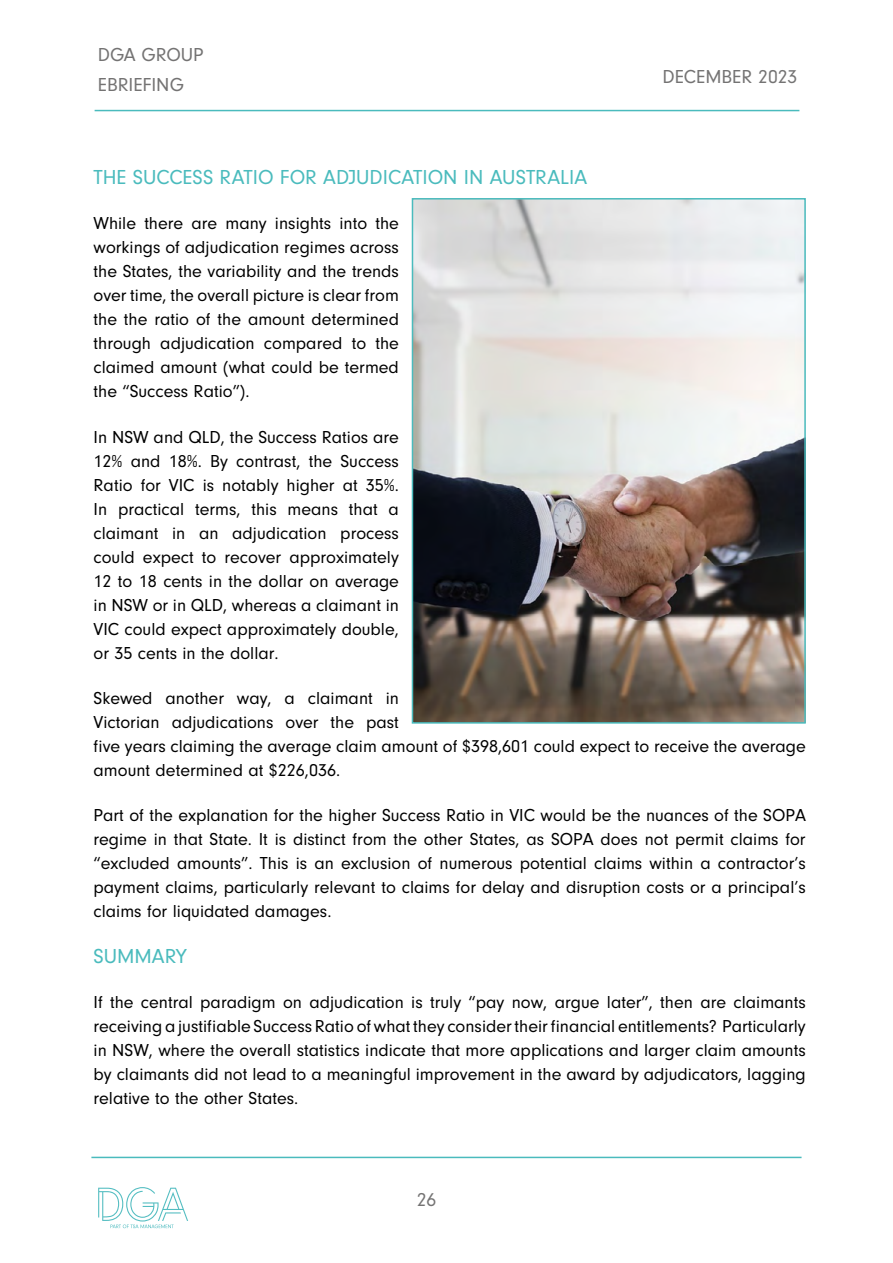
<style>
.page{position:relative;width:893px;height:1263px;background:#fff}
.page>*{position:absolute;margin:0;border:0;box-sizing:border-box;transform-origin:0 0}
.t1{font:21px "Neuzeit Gro";color:#4abbbd}
.t2{font:19.5px/30px "Neuzeit Gro";color:#747373}
.t3{font:18px/24px "Neuzeit Gro";color:#000;text-align:justify}
</style>
<div class="page">
<hr style="left:91px;top:1157px;width:710px;height:1px;background:#4abbbd">
<hr style="left:95px;top:110px;width:704px;height:1px;background:#4abbbd">
<svg style="left:98px;top:1187px;width:90px;height:41px"></svg>
<img style="left:415px;top:201px;width:388px;height:520px">
<div style="left:412px;top:198px;width:394px;height:526px;border:2px solid #4abbbd"></div>
<p class="t2" style="left:98px;top:40px;width:107px">DGA GROUP<br>EBRIEFING</p>
<p class="t2" style="left:662px;top:62px;width:136px">DECEMBER 2023</p>
<p class="t1" style="left:94px;top:166px;width:495px">THE SUCCESS RATIO FOR ADJUDICATION IN AUSTRALIA</p>
<p class="t3" style="left:94px;top:212px;width:307px">While there are many insights into the workings of adjudication regimes across the States, the variability and the trends over time, the overall picture is clear from the the ratio of the amount determined through adjudication compared to the claimed amount (what could be termed the “Success Ratio”).</p>
<p class="t3" style="left:94px;top:425px;width:307px">In NSW and QLD, the Success Ratios are 12% and 18%. By contrast, the Success Ratio for VIC is notably higher at 35%.<br>In practical terms, this means that a claimant in an adjudication process could expect to recover approximately 12 to 18 cents in the dollar on average in NSW or in QLD, whereas a claimant in VIC could expect approximately double, or 35 cents in the dollar.</p>
<p class="t3" style="left:94px;top:686px;width:714px;text-align:left">Skewed another way, a claimant in<br>Victorian adjudications over the past<br>five years claiming the average claim amount of $398,601 could expect to receive the average amount determined at $226,036.</p>
<p class="t3" style="left:94px;top:803px;width:714px">Part of the explanation for the higher Success Ratio in VIC would be the nuances of the SOPA regime in that State. It is distinct from the other States, as SOPA does not permit claims for “excluded amounts”. This is an exclusion of numerous potential claims within a contractor’s payment claims, particularly relevant to claims for delay and disruption costs or a principal’s claims for liquidated damages.</p>
<p class="t1" style="left:94px;top:944px;width:95px">SUMMARY</p>
<p class="t3" style="left:94px;top:990px;width:714px">If the central paradigm on adjudication is truly “pay now, argue later”, then are claimants receiving a justifiable Success Ratio of what they consider their financial entitlements? Particularly in NSW, where the overall statistics indicate that more applications and larger claim amounts by claimants did not lead to a meaningful improvement in the award by adjudicators, lagging relative to the other States.</p>
<p class="t2" style="left:417px;top:1185px;width:21px">26</p>
</div>
